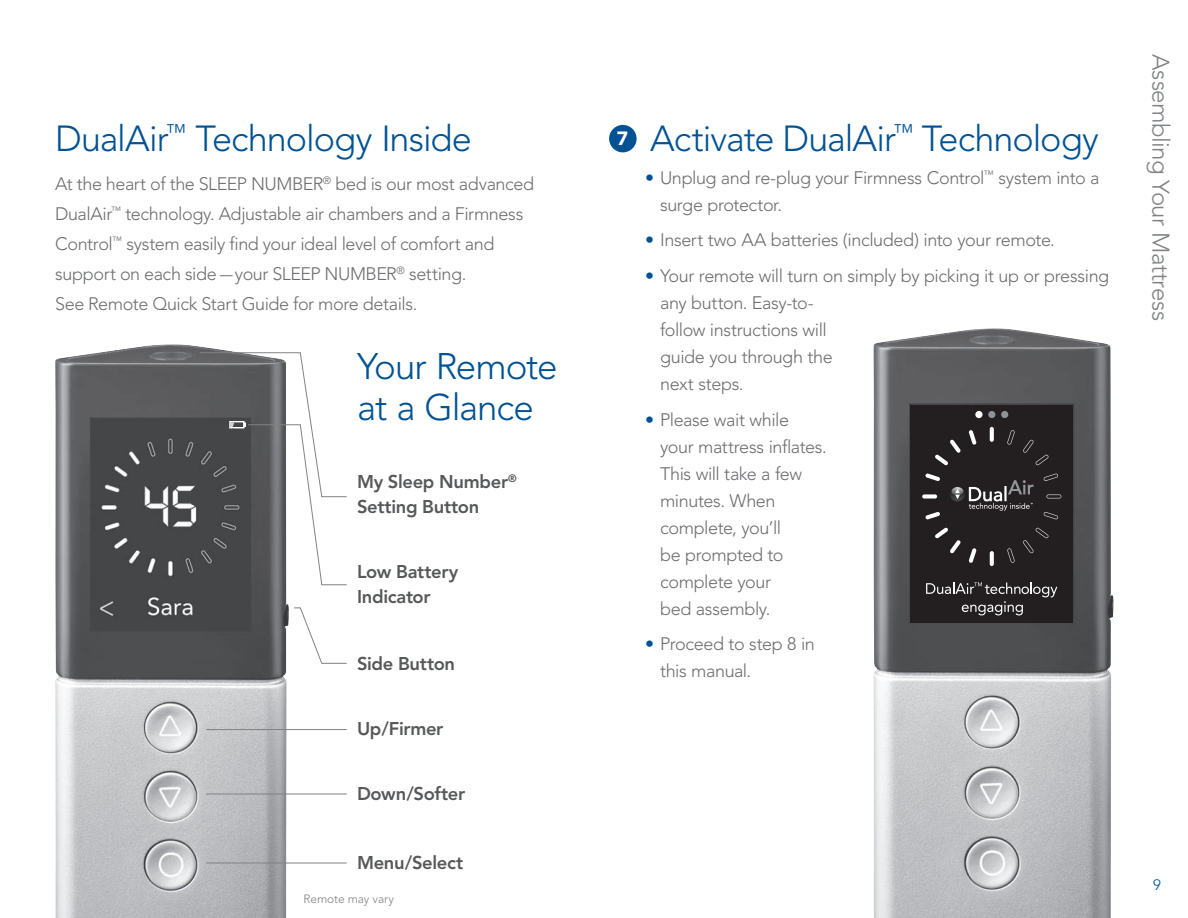
<style>
.page{position:relative;width:1188px;height:918px;background:#fff}
.page>*{position:absolute;margin:0;border:0;box-sizing:border-box;transform-origin:0 0}
.t1{font:300 36.75px/41.2px "Avenir";letter-spacing:-.03em;color:#005294}
.t2{font:300 36px "Avenir";letter-spacing:-.025em;color:#005294}
.t3{font:300 24px "Avenir";letter-spacing:-.02em;color:#808285}
.t4{font:800 18.3px/24.5px "Avenir";letter-spacing:-.02em;color:#57585a}
.t5{font:300 18px/27px "Avenir";letter-spacing:-.025em;color:#6c6d70}
.t6{font:300 15px "Avenir";color:#005294}
.t7{font:300 12px "Avenir";letter-spacing:-.005em;color:#808285}
.s1{color:#005294}
</style>
<div class="page">
<div style="left:609px;top:125px;width:28px;height:27px;background:#005294;border-radius:50%"></div>
<img style="left:55px;top:344px;width:235px;height:574px">
<hr style="left:206px;top:863px;width:141px;height:1px;background:#808285">
<hr style="left:206px;top:794px;width:141px;height:1px;background:#808285">
<hr style="left:206px;top:729px;width:141px;height:1px;background:#808285">
<svg style="left:294px;top:607px;width:53px;height:57px"></svg>
<img style="left:873px;top:328px;width:241px;height:590px">
<div style="left:910px;top:405px;width:163px;height:217px;background:#231f20"></div>
<svg style="left:990px;top:551px;width:4px;height:15px"></svg>
<svg style="left:990px;top:427px;width:4px;height:15px"></svg>
<svg style="left:1007px;top:548px;width:8px;height:15px"></svg>
<svg style="left:969px;top:430px;width:8px;height:15px"></svg>
<svg style="left:1023px;top:528px;width:26px;height:25px"></svg>
<svg style="left:1043px;top:512px;width:15px;height:7px"></svg>
<svg style="left:1046px;top:494px;width:15px;height:5px"></svg>
<svg style="left:1043px;top:474px;width:15px;height:7px"></svg>
<svg style="left:935px;top:440px;width:26px;height:25px"></svg>
<svg style="left:925px;top:474px;width:15px;height:7px"></svg>
<div style="left:922px;top:494px;width:15px;height:5px;background:#fff;border-radius:2px"></div>
<svg style="left:925px;top:512px;width:15px;height:8px"></svg>
<svg style="left:935px;top:527px;width:26px;height:26px"></svg>
<svg style="left:969px;top:548px;width:8px;height:15px"></svg>
<svg style="left:1023px;top:440px;width:26px;height:25px"></svg>
<svg style="left:1007px;top:430px;width:8px;height:15px"></svg>
<div style="left:975px;top:411px;width:8px;height:7px;background:#fff;border-radius:50%"></div>
<div style="left:988px;top:411px;width:7px;height:7px;background:#8e9397;border-radius:50%"></div>
<div style="left:1001px;top:411px;width:7px;height:7px;background:#8e9397;border-radius:50%"></div>
<svg style="left:926px;top:582px;width:131px;height:33px"></svg>
<svg style="left:950px;top:480px;width:84px;height:31px"></svg>
<svg style="left:199px;top:352px;width:148px;height:233px"></svg>
<h2 class="t2" style="left:55px;top:118px;width:418px">DualAir<sup>™</sup> Technology Inside</h2>
<p class="t5" style="left:55px;top:169px;width:481px;line-height:30px">At the heart of the SLEEP NUMBER<sup>®</sup> bed is our most advanced DualAir<sup>™</sup> technology. Adjustable air chambers and a Firmness Control<sup>™</sup> system easily find your ideal level of comfort and support on each side — your SLEEP NUMBER<sup>®</sup> setting.<br>See Remote Quick Start Guide for more details.</p>
<h1 class="t1" style="left:357px;top:346px;width:202px">Your Remote at a Glance</h1>
<p class="t4" style="left:357px;top:470px;width:161px">My Sleep Number<sup>®<br></sup>Setting Button</p>
<p class="t4" style="left:357px;top:560px;width:103px">Low Battery<br>Indicator</p>
<p class="t4" style="left:357px;top:652px;width:99px">Side Button</p>
<p class="t4" style="left:357px;top:717px;width:88px">Up/Firmer</p>
<p class="t4" style="left:357px;top:782px;width:110px">Down/Softer</p>
<p class="t4" style="left:357px;top:850px;width:108px">Menu/Select</p>
<p class="t7" style="left:304px;top:892px;width:92px">Remote may vary</p>
<h2 class="t2" style="left:617px;top:118px;width:484px"><sup>7</sup> Activate DualAir<sup>™</sup> Technology</h2>
<p class="t5" style="left:660px;top:164px;width:441px;text-indent:-15px"><span class="s1">•</span> Unplug and re-plug your Firmness Control<sup>™</sup> system into a surge protector.</p>
<p class="t5" style="left:645px;top:227px;width:411px"><span class="s1">•</span> Insert two AA batteries (included) into your remote.</p>
<p class="t5" style="left:660px;top:262px;width:451px;text-indent:-15px"><span class="s1">•</span> Your remote will turn on simply by picking it up or pressing any button. Easy-to-<br>follow instructions will<br>guide you through the<br>next steps.</p>
<p class="t5" style="left:660px;top:406px;width:168px;text-indent:-15px"><span class="s1">•</span> Please wait while your mattress inflates.<br>This will take a few minutes. When complete, you’ll<br>be prompted to complete your<br>bed assembly.</p>
<p class="t5" style="left:660px;top:631px;width:156px;text-indent:-15px"><span class="s1">•</span> Proceed to step 8 in this manual.</p>
<h3 class="t3" style="left:1175px;top:54px;width:268px;rotate:90deg">Assembling Your Mattress</h3>
<p class="t6" style="left:1153px;top:876px;width:9px">9</p>
</div>
